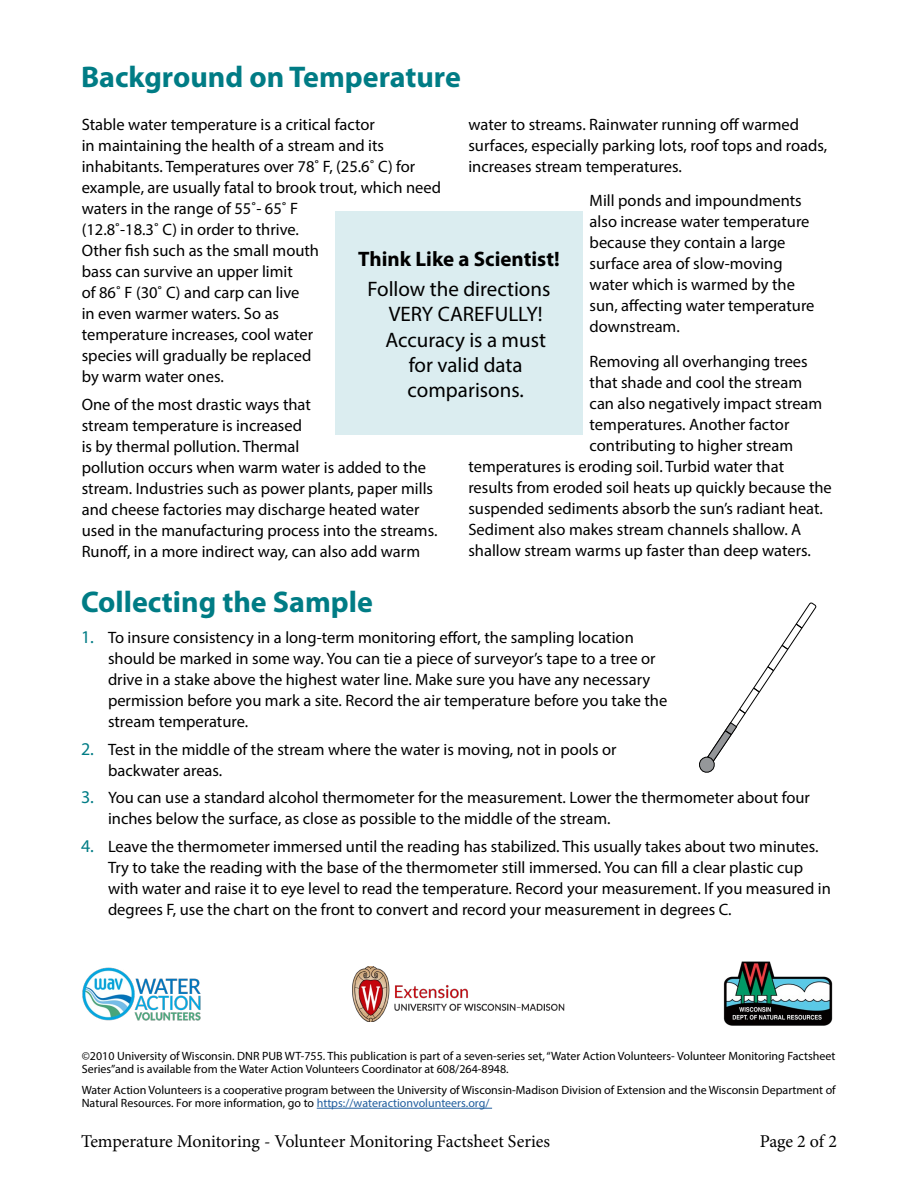
<style>
.page{position:relative;width:918px;height:1188px;background:#fff}
.page>*{position:absolute;margin:0;border:0;box-sizing:border-box;transform-origin:0 0}
.t1{font:700 30px "Myriad Pro";color:#007c85}
.t2{font:21px "Myriad Pro";color:#000}
.t3{font:700 21px "Myriad Pro";color:#000}
.t4{font:18px "Minion Pro";letter-spacing:-.005em;color:#000}
.smaller_body_text{font:16.5px/21px "Myriad Pro";color:#000}
.smaller_body_text-2{font:12px/13.5px "Myriad Pro";color:#000}
.s1{font-size:18px;color:#007c85}
.s2{color:#215e9e}
</style>
<div class="page">
<div style="left:335px;top:212px;width:248px;height:223px;background:#dbedf0"></div>
<svg style="left:699px;top:602px;width:117px;height:171px"></svg>
<hr style="left:317px;top:1108px;width:175px;height:1px;background:#215e9e">
<img style="left:82px;top:967px;width:119px;height:54px">
<img style="left:353px;top:966px;width:212px;height:55px">
<img style="left:723px;top:961px;width:110px;height:65px">
<h2 class="t1" style="left:81px;top:58px;width:381px">Background on Temperature</h2>
<p class="smaller_body_text" style="left:82px;top:114px;width:361px">Stable water temperature is a critical factor<br>in maintaining the health of a stream and its inhabitants. Temperatures over 78˚ F, (25.6˚ C) for example, are usually fatal to brook trout, which need waters in the range of 55˚- 65˚ F<br>(12.8˚-18.3˚ C) in order to thrive.<br>Other fish such as the small mouth<br>bass can survive an upper limit<br>of 86˚ F (30˚ C) and carp can live<br>in even warmer waters. So as<br>temperature increases, cool water<br>species will gradually be replaced<br>by warm water ones.</p>
<p class="smaller_body_text" style="left:82px;top:393px;width:357px">One of the most drastic ways that<br>stream temperature is increased<br>is by thermal pollution. Thermal<br>pollution occurs when warm water is added to the stream. Industries such as power plants, paper mills and cheese factories may discharge heated water used in the manufacturing process into the streams.<br>Runoff, in a more indirect way, can also add warm</p>
<p class="smaller_body_text" style="left:468px;top:114px;width:360px">water to streams. Rainwater running off warmed surfaces, especially parking lots, roof tops and roads, increases stream temperatures.</p>
<p class="smaller_body_text" style="left:590px;top:190px;width:226px">Mill ponds and impoundments also increase water temperature because they contain a large surface area of slow-moving water which is warmed by the sun, affecting water temperature downstream.</p>
<p class="smaller_body_text" style="left:590px;top:351px;width:220px">Removing all overhanging trees</p>
<p class="smaller_body_text" style="left:590px;top:372px;width:214px">that shade and cool the stream</p>
<p class="smaller_body_text" style="left:590px;top:393px;width:234px">can also negatively impact stream</p>
<p class="smaller_body_text" style="left:590px;top:414px;width:201px">temperatures. Another factor</p>
<p class="smaller_body_text" style="left:590px;top:435px;width:205px">contributing to higher stream</p>
<p class="smaller_body_text" style="left:468px;top:456px;width:317px">temperatures is eroding soil. Turbid water that</p>
<p class="smaller_body_text" style="left:468px;top:477px;width:365px">results from eroded soil heats up quickly because the</p>
<p class="smaller_body_text" style="left:468px;top:498px;width:356px">suspended sediments absorb the sun’s radiant heat.</p>
<p class="smaller_body_text" style="left:468px;top:519px;width:335px">Sediment also makes stream channels shallow. A</p>
<p class="smaller_body_text" style="left:468px;top:540px;width:344px">shallow stream warms up faster than deep waters.</p>
<p class="t3" style="left:358px;top:245px;width:203px">Think Like a Scientist!</p>
<p class="t2" style="left:368px;top:276px;width:184px">Follow the directions</p>
<p class="t2" style="left:389px;top:301px;width:155px">VERY CAREFULLY!</p>
<p class="t2" style="left:386px;top:327px;width:162px">Accuracy is a must</p>
<p class="t2" style="left:409px;top:352px;width:115px">for valid data</p>
<p class="t2" style="left:408px;top:377px;width:118px">comparisons.</p>
<h2 class="t1" style="left:81px;top:583px;width:293px">Collecting the Sample</h2>
<p class="smaller_body_text" style="left:108px;top:627px;width:561px;text-indent:-27px"><span class="s1">1.</span> To insure consistency in a long-term monitoring effort, the sampling location should be marked in some way. You can tie a piece of surveyor’s tape to a tree or drive in a stake above the highest water line. Make sure you have any necessary permission before you mark a site. Record the air temperature before you take the stream temperature.</p>
<p class="smaller_body_text" style="left:108px;top:738px;width:510px;text-indent:-27px"><span class="s1">2.</span> Test in the middle of the stream where the water is moving, not in pools or backwater areas.</p>
<p class="smaller_body_text" style="left:108px;top:787px;width:703px;text-indent:-27px"><span class="s1">3.</span> You can use a standard alcohol thermometer for the measurement. Lower the thermometer about four inches below the surface, as close as possible to the middle of the stream.</p>
<p class="smaller_body_text" style="left:108px;top:836px;width:724px;text-indent:-27px"><span class="s1">4.</span> Leave the thermometer immersed until the reading has stabilized. This usually takes about two minutes.<br>Try to take the reading with the base of the thermometer still immersed. You can fill a clear plastic cup with water and raise it to eye level to read the temperature. Record your measurement. If you measured in degrees F, use the chart on the front to convert and record your measurement in degrees C.</p>
<p class="smaller_body_text-2" style="left:82px;top:1049px;width:755px">©2010 University of Wisconsin. DNR PUB WT-755. This publication is part of a seven-series set, “Water Action Volunteers- Volunteer Monitoring Factsheet<br>Series”and is available from the Water Action Volunteers Coordinator at 608/264-8948.</p>
<p class="smaller_body_text-2" style="left:82px;top:1083px;width:756px">Water Action Volunteers is a cooperative program between the University of Wisconsin-Madison Division of Extension and the Wisconsin Department of<br>Natural Resources. For more information, go to <span class="s2">https://wateractionvolunteers.org/</span></p>
<p class="t4" style="left:81px;top:1129px;width:471px">Temperature Monitoring - Volunteer Monitoring Factsheet Series</p>
<p class="t4" style="left:760px;top:1129px;width:79px">Page 2 of 2</p>
</div>
